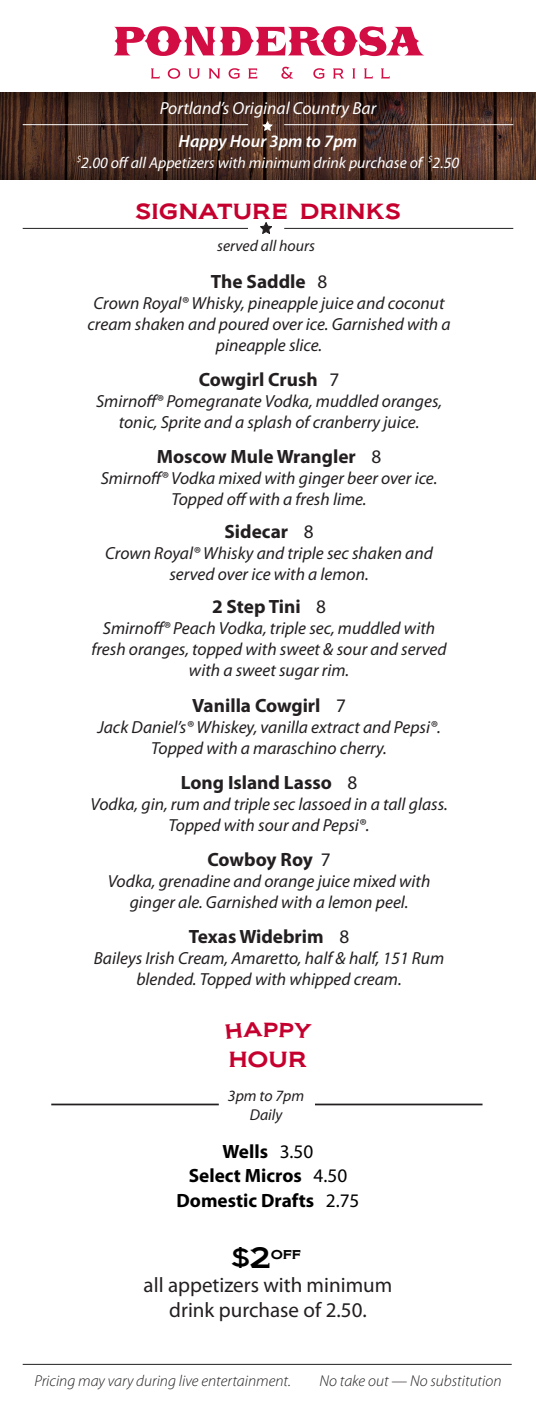
<style>
.page{position:relative;width:536px;height:1418px;background:#fff}
.page>*{position:absolute;margin:0;border:0;box-sizing:border-box;transform-origin:0 0}
.t1{font:28px "Biondi";color:#c5002e}
.t2{font:26.25px "Biondi";color:#c5002e}
.t3{font:21px/25.2px "Myriad Pro";color:#231f20;text-align:center}
.t4{font:700 19.25px "Myriad Pro";color:#231f20}
.t5{font:700 19.25px "Myriad Pro";color:#000}
.t6{font:italic 17.5px/21px "Myriad Pro";color:#231f20;text-align:center}
.t7{font:italic 17.5px "Myriad Pro";color:#fff}
.t8{font:italic 600 17.5px "Myriad Pro";color:#fff}
.t9{font:16.28px "Biondi";color:#000}
.t10{font:italic 300 15.75px "Myriad Pro";color:#231f20}
.t11{font:italic 15.75px "Myriad Pro";color:#fff}
.t12{font:italic 15.75px "Myriad Pro";color:#231f20}
.s1{font-weight:400}
.s2{font-size:28px}
</style>
<div class="page">
<hr style="left:23px;top:1363px;width:488px;height:1px;background:#231f20">
<div style="left:0;top:91px;width:536px;height:91px;background:#231f20;opacity:.75"></div>
<svg style="left:114px;top:26px;width:310px;height:30px"></svg>
<svg style="left:151px;top:68px;width:8px;height:10px"></svg>
<svg style="left:168px;top:68px;width:12px;height:11px"></svg>
<svg style="left:188px;top:68px;width:12px;height:11px"></svg>
<svg style="left:209px;top:68px;width:11px;height:10px"></svg>
<svg style="left:228px;top:68px;width:12px;height:11px"></svg>
<svg style="left:248px;top:68px;width:9px;height:10px"></svg>
<svg style="left:281px;top:67px;width:12px;height:12px"></svg>
<svg style="left:313px;top:68px;width:11px;height:11px"></svg>
<svg style="left:333px;top:68px;width:10px;height:10px"></svg>
<svg style="left:352px;top:68px;width:3px;height:10px"></svg>
<svg style="left:364px;top:68px;width:8px;height:10px"></svg>
<svg style="left:381px;top:68px;width:8px;height:10px"></svg>
<hr style="left:284px;top:228px;width:229px;height:1px;background:#231f20">
<svg style="left:260px;top:222px;width:12px;height:12px"></svg>
<hr style="left:23px;top:228px;width:225px;height:1px;background:#231f20">
<hr style="left:284px;top:124px;width:229px;height:1px;background:#fff">
<svg style="left:263px;top:122px;width:9px;height:8px"></svg>
<hr style="left:23px;top:124px;width:225px;height:1px;background:#fff">
<hr style="left:51px;top:1103px;width:168px;height:2px;background:#231f20">
<hr style="left:315px;top:1103px;width:167px;height:2px;background:#231f20">
<p class="t7" style="left:160px;top:97px;width:218px">Portland’s Original Country Bar</p>
<p class="t8" style="left:178px;top:130px;width:180px">Happy Hour 3pm to 7pm</p>
<p class="t11" style="left:77px;top:153px;width:384px"><sup>$</sup>2.00 off all Appetizers with minimum drink purchase of <sup>$</sup>2.50</p>
<p class="t1" style="left:135px;top:191px;width:268px">signature drinks</p>
<p class="t12" style="left:217px;top:236px;width:99px">served all hours</p>
<p class="t4" style="left:211px;top:269px;width:118px">The Saddle <span class="s1">8</span></p>
<p class="t6" style="left:87px;top:292px;width:364px">Crown Royal® Whisky, pineapple juice and coconut cream shaken and poured over ice. Garnished with a pineapple slice.</p>
<p class="t4" style="left:199px;top:367px;width:142px">Cowgirl Crush <span class="s1">7</span></p>
<p class="t6" style="left:96px;top:390px;width:347px">Smirnoff® Pomegranate Vodka, muddled oranges, tonic, Sprite and a splash of cranberry juice.</p>
<p class="t4" style="left:157px;top:444px;width:226px">Moscow Mule Wrangler <span class="s1">8</span></p>
<p class="t6" style="left:101px;top:467px;width:338px">Smirnoff® Vodka mixed with ginger beer over ice.<br>Topped off with a fresh lime.</p>
<p class="t4" style="left:224px;top:519px;width:90px">Sidecar <span class="s1">8</span></p>
<p class="t6" style="left:105px;top:542px;width:329px">Crown Royal® Whisky and triple sec shaken and served over ice with a lemon.</p>
<p class="t4" style="left:212px;top:594px;width:116px">2 Step Tini <span class="s1">8</span></p>
<p class="t6" style="left:91px;top:618px;width:356px">Smirnoff® Peach Vodka, triple sec, muddled with fresh oranges, topped with sweet &amp; sour and served with a sweet sugar rim.</p>
<p class="t4" style="left:192px;top:692px;width:155px">Vanilla Cowgirl <span class="s1">7</span></p>
<p class="t6" style="left:97px;top:716px;width:345px">Jack Daniel’s® Whiskey, vanilla extract and Pepsi®.<br>Topped with a maraschino cherry.</p>
<p class="t4" style="left:181px;top:769px;width:178px">Long Island Lasso <span class="s1">8</span></p>
<p class="t6" style="left:90px;top:793px;width:359px">Vodka, gin, rum and triple sec lassoed in a tall glass.<br>Topped with sour and Pepsi®.</p>
<p class="t4" style="left:207px;top:846px;width:125px">Cowboy Roy <span class="s1">7</span></p>
<p class="t6" style="left:108px;top:870px;width:324px">Vodka, grenadine and orange juice mixed with ginger ale. Garnished with a lemon peel.</p>
<p class="t4" style="left:189px;top:923px;width:162px">Texas Widebrim <span class="s1">8</span></p>
<p class="t6" style="left:94px;top:947px;width:352px">Baileys Irish Cream, Amaretto, half &amp; half, 151 Rum blended. Topped with whipped cream.</p>
<h2 class="t2" style="left:263px;top:1011px;width:17px">p</h2>
<p class="t1" style="left:228px;top:1039px;width:80px">hour</p>
<p class="t12" style="left:228px;top:1086px;width:78px">3pm to 7pm</p>
<p class="t12" style="left:249px;top:1104px;width:34px">Daily</p>
<p class="t5" style="left:222px;top:1138px;width:92px">Wells <span class="s1">3.50</span></p>
<p class="t5" style="left:189px;top:1163px;width:160px">Select Micros <span class="s1">4.50</span></p>
<p class="t5" style="left:176px;top:1187px;width:184px">Domestic Drafts <span class="s1">2.75</span></p>
<p class="t9" style="left:231px;top:1242px;width:71px"><span class="s2">$2</span>off</p>
<p class="t3" style="left:144px;top:1271px;width:250px">all appetizers with minimum drink purchase of 2.50.</p>
<p class="t10" style="left:34px;top:1371px;width:258px">Pricing may vary during live entertainment.</p>
<p class="t10" style="left:319px;top:1371px;width:183px">No take out — No substitution</p>
</div>
